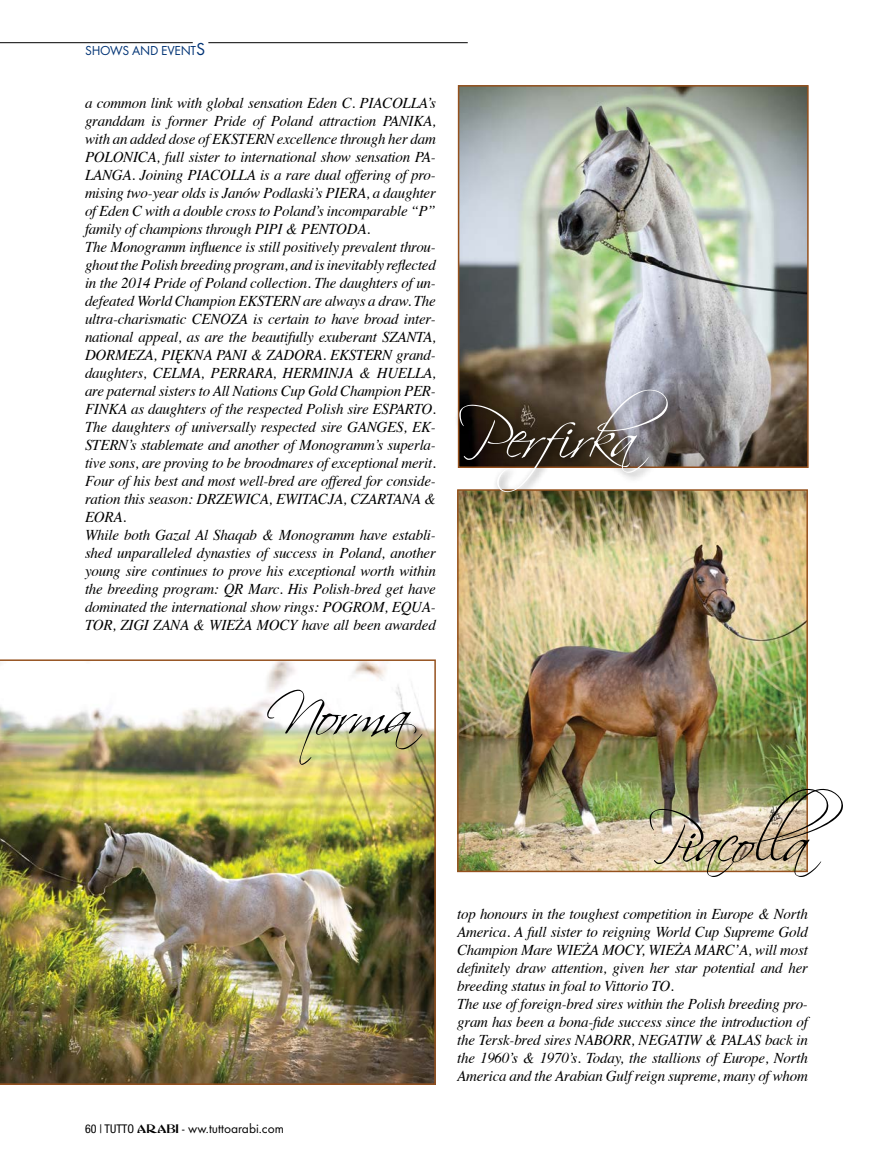
<style>
.page{position:relative;width:893px;height:1170px;background:#fff}
.page>*{position:absolute;margin:0;border:0;box-sizing:border-box;transform-origin:0 0}
.t1{font:60px "Scriptina";letter-spacing:-.055em;color:#000}
.t2{font:60px "Scriptina";letter-spacing:.005em;color:#fff}
.t3{font:italic 15px/18px "Times";letter-spacing:-.015em;color:#000}
.t4{font:13.5px "Futura T";color:#000}
.t5{font:13.5px "Futura T";letter-spacing:-.015em;color:#003375}
.s1{font-size:18px}
.s2{font-family:"Helvetica Neue";font-stretch:condensed;font-size:12px}
.s3{font-family:"Abbess";font-size:12px}
</style>
<div class="page">
<hr style="left:208px;top:42px;width:260px;height:1px;background:#000">
<hr style="left:0;top:42px;width:193px;height:1px;background:#000">
<img style="left:0;top:659px;width:436px;height:425px">
<img style="left:460px;top:492px;width:345px;height:377px">
<div style="left:457px;top:489px;width:351px;height:383px;border:2px solid #95511e"></div>
<img style="left:461px;top:88px;width:345px;height:377px">
<div style="left:458px;top:85px;width:351px;height:383px;border:2px solid #95511e"></div>
<div style="left:454px;top:385px;width:225px;height:117px;background:#000;opacity:.75"></div>
<p class="t5" style="left:85px;top:43px;width:122px">SHOWS AND EVENT<span class="s1">S</span></p>
<p class="t3" style="left:85px;top:93px;width:352px">a common link with global sensation Eden C. PIACOLLA’s granddam is former Pride of Poland attraction PANIKA, with an added dose of EKSTERN excellence through her dam POLONICA, full sister to international show sensation PA-LANGA. Joining PIACOLLA is a rare dual offering of pro&shy;mising two-year olds is Janów Podlaski’s PIERA, a daughter of Eden C with a double cross to Poland’s incomparable “P” family of champions through PIPI &amp; PENTODA.<br>The Monogramm influence is still positively prevalent throu&shy;ghout the Polish breeding program, and is inevitably reflected in the 2014 Pride of Poland collection. The daughters of un&shy;defeated World Champion EKSTERN are always a draw. The ultra-charismatic CENOZA is certain to have broad inter&shy;national appeal, as are the beautifully exuberant SZANTA, DORMEZA, PIĘKNA PANI &amp; ZADORA. EKSTERN grand&shy;daughters, CELMA, PERRARA, HERMINJA &amp; HUELLA, are paternal sisters to All Nations Cup Gold Champion PER-FINKA as daughters of the respected Polish sire ESPARTO.<br>The daughters of universally respected sire GANGES, EK-STERN’s stablemate and another of Monogramm’s superla&shy;tive sons, are proving to be broodmares of exceptional merit.<br>Four of his best and most well-bred are offered for conside&shy;ration this season: DRZEWICA, EWITACJA, CZARTANA &amp; EORA.<br>While both Gazal Al Shaqab &amp; Monogramm have establi&shy;shed unparalleled dynasties of success in Poland, another young sire continues to prove his exceptional worth within the breeding program: QR Marc. His Polish-bred get have dominated the international show rings: POGROM, EQUA-TOR, ZIGI ZANA &amp; WIEŻA MOCY have all been awarded</p>
<h1 class="t2" style="left:457px;top:401px;width:212px">Perfirka</h1>
<h1 class="t1" style="left:266px;top:677px;width:152px">Norma</h1>
<p class="t4" style="left:85px;top:1120px;width:200px"><span class="s2">60 | TUTTO</span> <span class="s3">ARABI</span> - ww.tuttoarabi.com</p>
<h1 class="t1" style="left:647px;top:805px;width:198px">Piaco lla</h1>
<p class="t3" style="left:457px;top:903px;width:352px">top honours in the toughest competition in Europe &amp; North America. A full sister to reigning World Cup Supreme Gold Champion Mare WIEŻA MOCY, WIEŻA MARC’A, will most definitely draw attention, given her star potential and her breeding status in foal to Vittorio TO.<br>The use of foreign-bred sires within the Polish breeding pro&shy;gram has been a bona-fide success since the introduction of the Tersk-bred sires NABORR, NEGATIW &amp; PALAS back in the 1960’s &amp; 1970’s. Today, the stallions of Europe, North America and the Arabian Gulf reign supreme, many of whom</p>
</div>
